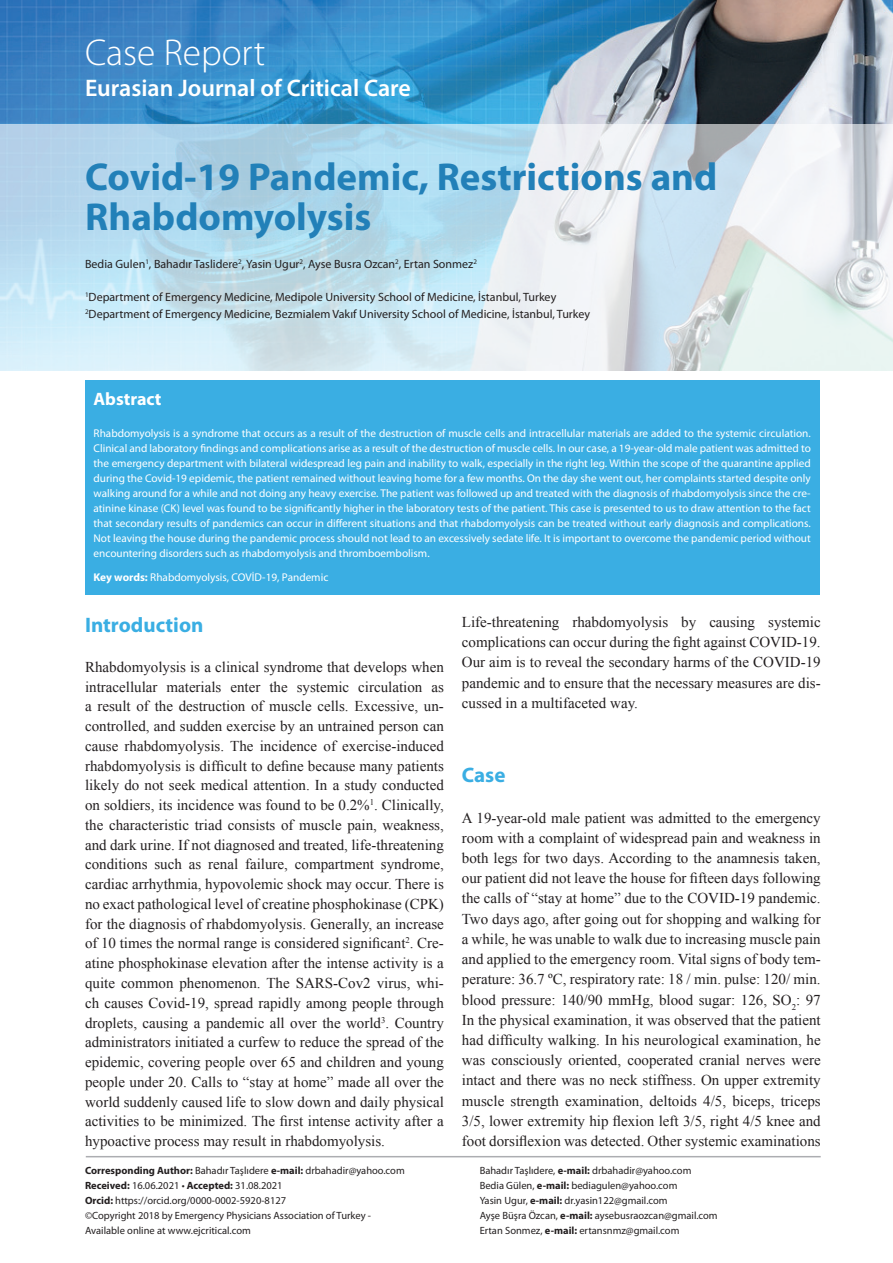
<style>
.page{position:relative;width:893px;height:1263px;background:#fff}
.page>*{position:absolute;margin:0;border:0;box-sizing:border-box;transform-origin:0 0}
.t1{font:700 39px/40.5px "Myriad Pro";color:#2280b8}
.t2{font:300 37.5px "Myriad Pro";color:#fff}
.t3{font:600 24px "Myriad Pro";color:#fff}
.t4{font:700 21px "Myriad Pro";color:#3aaee3}
.t5{font:700 18px "Myriad Pro";color:#fff}
.Body{font:15px/19.8px "Times New Roman";color:#231f20;text-align:justify}
.t6{font:12px "Myriad Pro";color:#231f20}
.t7{font:11.25px/15px "Myriad Pro";color:#fff;text-align:justify}
.t8{font:10.5px "Myriad Pro";color:#231f20}
.s1{font-weight:700}
</style>
<div class="page">
<img style="left:0;top:0;width:893px;height:124px">
<hr style="left:86px;top:1156px;width:735px;height:1px;background:#acadb1">
<div style="left:86px;top:380px;width:734px;height:214px;background:#3aaee3"></div>
<svg style="left:0;top:124px;width:893px;height:247px"></svg>
<p class="t2" style="left:85px;top:32px;width:182px">Case Report</p>
<p class="t3" style="left:85px;top:72px;width:327px">Eurasian Journal of Critical Care</p>
<p class="t1" style="left:85px;top:155px;width:634px">Covid-19 Pandemic, Restrictions and<br>Rhabdomyolysis</p>
<p class="t6" style="left:85px;top:257px;width:393px">Bedia Gulen<sup>1</sup>, Bahadır Taslidere<sup>2</sup>, Yasin Ugur<sup>2</sup>, Ayse Busra Ozcan<sup>2</sup>, Ertan Sonmez<sup>2</sup></p>
<p class="t6" style="left:85px;top:290px;width:473px"><sup>1</sup>Department of Emergency Medicine, Medipole University School of Medicine, İstanbul, Turkey</p>
<p class="t6" style="left:85px;top:306px;width:507px"><sup>2</sup>Department of Emergency Medicine, Bezmialem Vakıf University School of Medicine, İstanbul, Turkey</p>
<p class="t5" style="left:94px;top:387px;width:70px">Abstract</p>
<p class="t7" style="left:94px;top:426px;width:719px">Rhabdomyolysis is a syndrome that occurs as a result of the destruction of muscle cells and intracellular materials are added to the systemic circulation.<br>Clinical and laboratory findings and complications arise as a result of the destruction of muscle cells. In our case, a 19-year-old male patient was admitted to the emergency department with bilateral widespread leg pain and inability to walk, especially in the right leg. Within the scope of the quarantine applied during the Covid-19 epidemic, the patient remained without leaving home for a few months. On the day she went out, her complaints started despite only walking around for a while and not doing any heavy exercise. The patient was followed up and treated with the diagnosis of rhabdomyolysis since the cre&shy;atinine kinase (CK) level was found to be significantly higher in the laboratory tests of the patient. This case is presented to us to draw attention to the fact that secondary results of pandemics can occur in different situations and that rhabdomyolysis can be treated without early diagnosis and complications.<br>Not leaving the house during the pandemic process should not lead to an excessively sedate life. It is important to overcome the pandemic period without encountering disorders such as rhabdomyolysis and thromboembolism.</p>
<p class="t7" style="left:94px;top:569px;width:236px"><span class="s1">Key words:</span> Rhabdomyolysis, COVİD-19, Pandemic</p>
<p class="t4" style="left:85px;top:612px;width:120px">Introduction</p>
<p class="Body" style="left:85px;top:657px;width:360px">Rhabdomyolysis is a clinical syndrome that develops when intracellular materials enter the systemic circulation as a result of the destruction of muscle cells. Excessive, un&shy;controlled, and sudden exercise by an untrained person can cause rhabdomyolysis. The incidence of exercise-induced rhabdomyolysis is difficult to define because many patients likely do not seek medical attention. In a study conducted on soldiers, its incidence was found to be 0.2%<sup>1</sup>. Clinically, the characteristic triad consists of muscle pain, weakness, and dark urine. If not diagnosed and treated, life-threatening conditions such as renal failure, compartment syndrome, cardiac arrhythmia, hypovolemic shock may occur. There is no exact pathological level of creatine phosphokinase (CPK) for the diagnosis of rhabdomyolysis. Generally, an increase of 10 times the normal range is considered significant<sup>2</sup>. Cre&shy;atine phosphokinase elevation after the intense activity is a quite common phenomenon. The SARS-Cov2 virus, whi&shy;ch causes Covid-19, spread rapidly among people through droplets, causing a pandemic all over the world<sup>3</sup>. Country administrators initiated a curfew to reduce the spread of the epidemic, covering people over 65 and children and young people under 20. Calls to “stay at home” made all over the world suddenly caused life to slow down and daily physical activities to be minimized. The first intense activity after a hypoactive process may result in rhabdomyolysis.</p>
<p class="t8" style="left:85px;top:1164px;width:321px"><span class="s1">Corresponding Author:</span> Bahadır Taşlıdere <span class="s1">e-mail:</span> drbahadir@yahoo.com</p>
<p class="t8" style="left:85px;top:1179px;width:199px"><span class="s1">Received:</span> 16.06.2021 • <span class="s1">Accepted:</span> 31.08.2021</p>
<p class="t8" style="left:85px;top:1194px;width:203px"><span class="s1">Orcid:</span> https://orcid.org/0000-0002-5920-8127</p>
<p class="t8" style="left:85px;top:1209px;width:288px">©Copyright 2018 by Emergency Physicians Association of Turkey -</p>
<p class="t8" style="left:85px;top:1224px;width:167px">Available online at www.ejcritical.com</p>
<p class="Body" style="left:462px;top:612px;width:360px;line-height:20.2px">Life-threatening rhabdomyolysis by causing systemic complications can occur during the fight against COVID-19.<br>Our aim is to reveal the secondary harms of the COVID-19 pandemic and to ensure that the necessary measures are dis&shy;cussed in a multifaceted way.</p>
<p class="t4" style="left:462px;top:761px;width:45px">Case</p>
<p class="Body" style="left:462px;top:807px;width:360px;line-height:20.2px">A 19-year-old male patient was admitted to the emergency room with a complaint of widespread pain and weakness in both legs for two days. According to the anamnesis taken, our patient did not leave the house for fifteen days following the calls of “stay at home” due to the COVID-19 pandemic.<br>Two days ago, after going out for shopping and walking for a while, he was unable to walk due to increasing muscle pain and applied to the emergency room. Vital signs of body tem&shy;perature: 36.7 ºC, respiratory rate: 18 / min. pulse: 120/ min. blood pressure: 140/90 mmHg, blood sugar: 126, SO<sub>2</sub>: 97<br>In the physical examination, it was observed that the patient had difficulty walking. In his neurological examination, he was consciously oriented, cooperated cranial nerves were intact and there was no neck stiffness. On upper extremity muscle strength examination, deltoids 4/5, biceps, triceps 3/5, lower extremity hip flexion left 3/5, right 4/5 knee and foot dorsiflexion was detected. Other systemic examinations</p>
<p class="t8" style="left:480px;top:1164px;width:213px">Bahadır Taşlıdere, <span class="s1">e-mail:</span> drbahadir@yahoo.com</p>
<p class="t8" style="left:480px;top:1179px;width:199px">Bedia Gülen, <span class="s1">e-mail:</span> bediagulen@yahoo.com</p>
<p class="t8" style="left:480px;top:1194px;width:190px">Yasin Ugur, <span class="s1">e-mail:</span> dr.yasin122@gmail.com</p>
<p class="t8" style="left:480px;top:1209px;width:240px">Ayşe Büşra Özcan, <span class="s1">e-mail:</span> aysebusraozcan@gmail.com</p>
<p class="t8" style="left:480px;top:1224px;width:201px">Ertan Sonmez, <span class="s1">e-mail:</span> ertansnmz@gmail.com</p>
</div>
